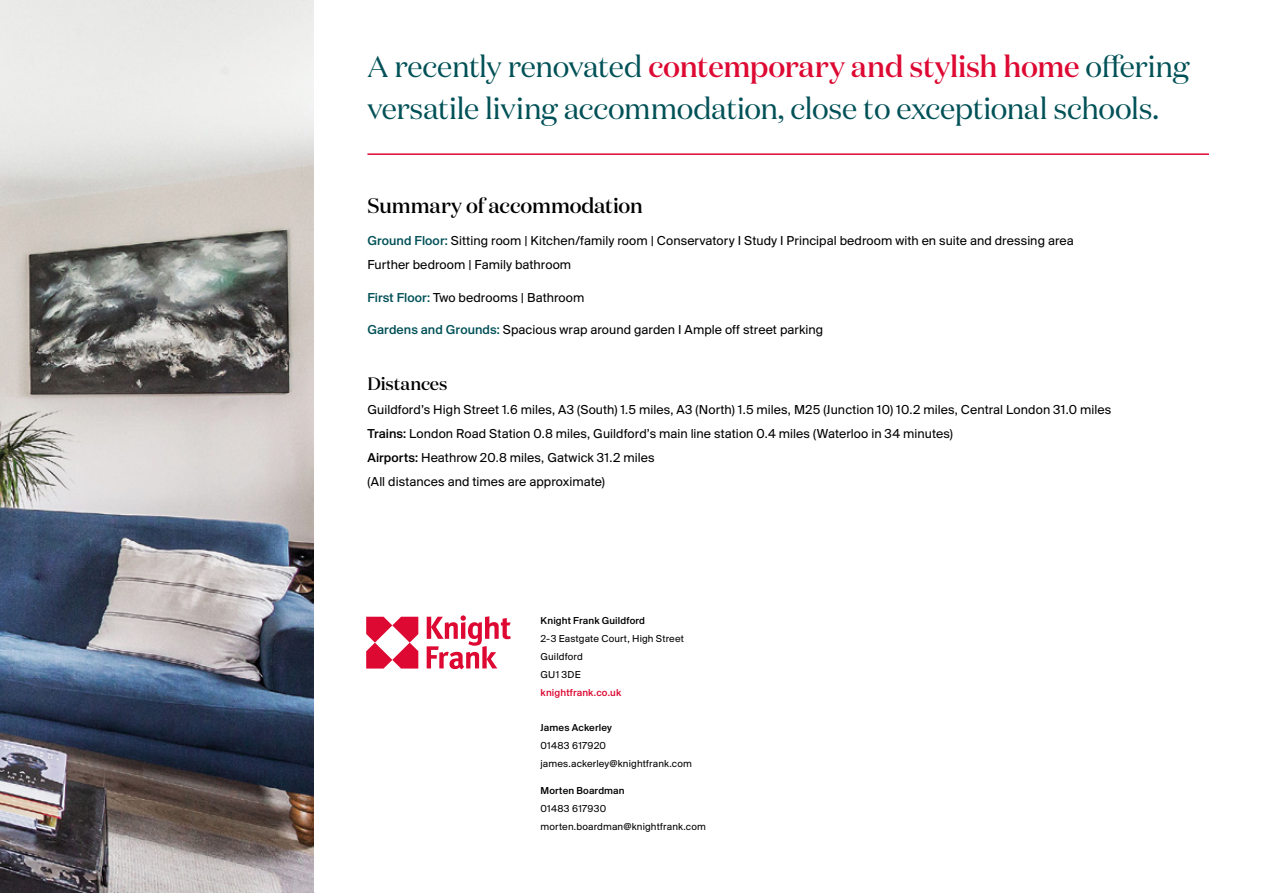
<style>
.page{position:relative;width:1263px;height:893px;background:#fff}
.page>*{position:absolute;margin:0;border:0;box-sizing:border-box;transform-origin:0 0}
.t1{font:30px/42px "Domaine Disp";letter-spacing:-.01em;color:#005157}
.t2{font:500 21px "Domaine Disp";letter-spacing:-.01em;color:#000}
.t3{font:500 18px "Domaine Disp";color:#000}
.t4{font:13.5px/24px "Suisse BP Intl";letter-spacing:.005em;color:#000}
.t5{font:10.5px/18px "Suisse BP Intl";letter-spacing:.015em;color:#000}
.t6{font:500 10.5px "Suisse BP Intl";letter-spacing:.015em;color:#000}
.t7{font:500 10.5px "Suisse BP Intl";letter-spacing:.015em;color:#dd0932}
.s1{font-weight:500;color:#dd0932}
.s2{font-weight:500;color:#005157}
.s3{font-weight:500}
</style>
<div class="page">
<img style="left:0;top:0;width:313px;height:893px">
<hr style="left:367px;top:153px;width:842px;height:2px;background:#dd0932">
<svg style="left:366px;top:615px;width:145px;height:54px"></svg>
<h1 class="t1" style="left:367px;top:46px;width:823px">A recently renovated <span class="s1">contemporary and stylish home</span> offering versatile living accommodation, close to exceptional schools.</h1>
<h2 class="t2" style="left:367px;top:192px;width:277px">Summary of accommodation</h2>
<p class="t4" style="left:367px;top:228px;width:708px"><span class="s2">Ground Floor:</span> Sitting room | Kitchen/family room | Conservatory I Study I Principal bedroom with en suite and dressing area<br>Further bedroom | Family bathroom</p>
<p class="t4" style="left:367px;top:285px;width:218px"><span class="s2">First Floor:</span> Two bedrooms | Bathroom</p>
<p class="t4" style="left:367px;top:317px;width:457px"><span class="s2">Gardens and Grounds:</span> Spacious wrap around garden I Ample off street parking</p>
<h3 class="t3" style="left:367px;top:372px;width:82px">Distances</h3>
<p class="t4" style="left:367px;top:397px;width:745px">Guildford’s High Street 1.6 miles, A3 (South) 1.5 miles, A3 (North) 1.5 miles, M25 (Junction 10) 10.2 miles, Central London 31.0 miles <span class="s3">Trains:</span> London Road Station 0.8 miles, Guildford’s main line station 0.4 miles (Waterloo in 34 minutes)<br><span class="s3">Airports:</span> Heathrow 20.8 miles, Gatwick 31.2 miles<br>(All distances and times are approximate)</p>
<p class="t6" style="left:541px;top:614px;width:106px">Knight Frank Guildford</p>
<p class="t5" style="left:541px;top:629px;width:145px">2-3 Eastgate Court, High Street<br>Guildford<br>GU1 3DE</p>
<p class="t7" style="left:541px;top:686px;width:82px">knightfrank.co.uk</p>
<p class="t6" style="left:541px;top:721px;width:73px">James Ackerley</p>
<p class="t5" style="left:541px;top:736px;width:153px">01483 617920 james.ackerley@knightfrank.com</p>
<p class="t6" style="left:541px;top:784px;width:86px">Morten Boardman</p>
<p class="t5" style="left:541px;top:799px;width:167px">01483 617930 morten.boardman@knightfrank.com</p>
</div>
